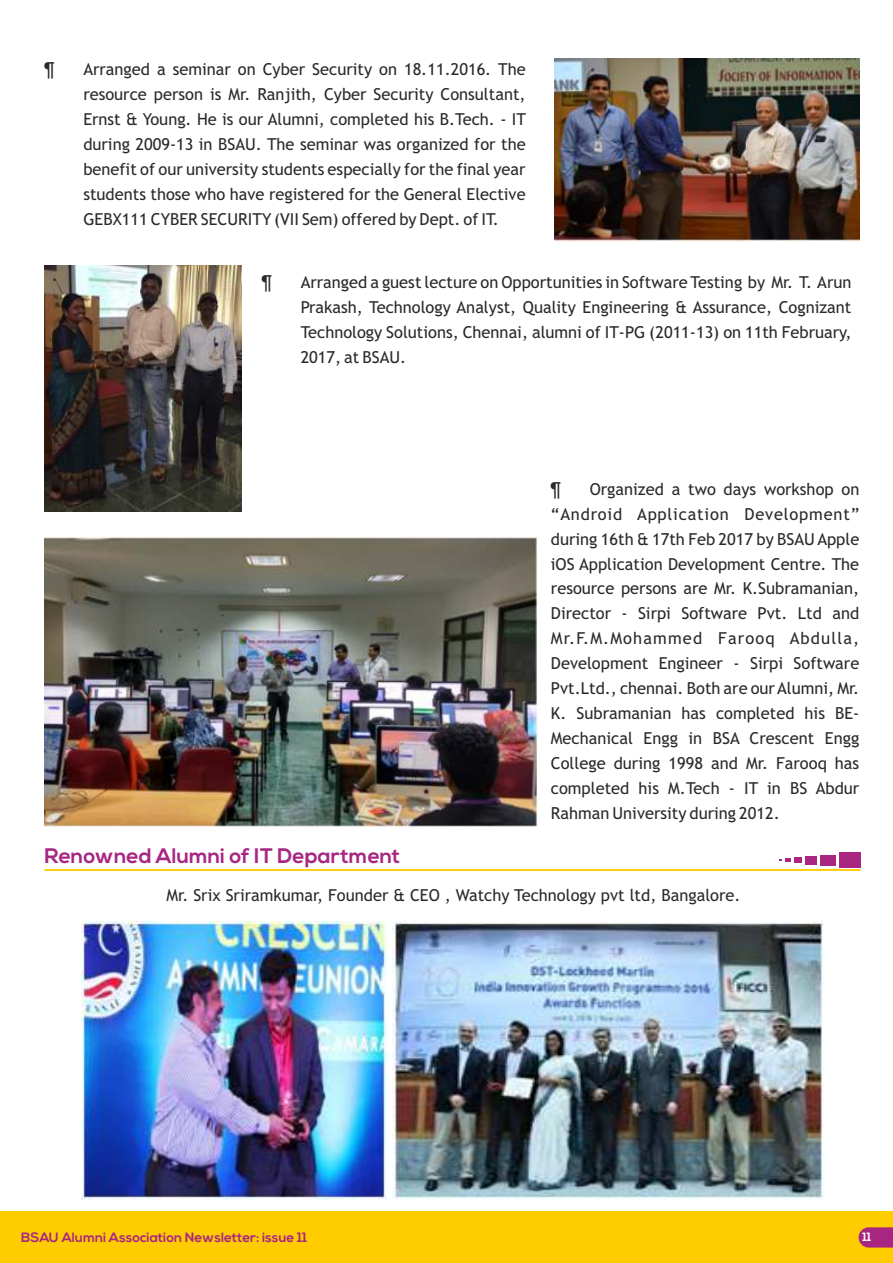
<style>
.page{position:relative;width:893px;height:1263px;background:#fff}
.page>*{position:absolute;margin:0;border:0;box-sizing:border-box;transform-origin:0 0}
.t1{font:700 21px "Nexa";color:#a82682}
.t2{font:16.5px/24.9px "Trebuchet MS";color:#2b2929;text-align:justify}
.t3{font:700 13.5px "Nexa";color:#a82682}
.t4{font:700 12px "Nexa";color:#fff}
</style>
<div class="page">
<img style="left:555px;top:59px;width:304px;height:182px">
<img style="left:45px;top:265px;width:197px;height:246px">
<img style="left:45px;top:536px;width:492px;height:291px">
<hr style="left:45px;top:869px;width:815px;height:2px;background:#fc0">
<div style="left:839px;top:852px;width:21px;height:16px;background:#a82682"></div>
<div style="left:820px;top:855px;width:15px;height:11px;background:#a82682"></div>
<div style="left:805px;top:856px;width:11px;height:8px;background:#a82682"></div>
<div style="left:794px;top:858px;width:8px;height:5px;background:#a82682"></div>
<svg style="left:780px;top:858px;width:11px;height:4px"></svg>
<img style="left:81px;top:922px;width:305px;height:277px">
<img style="left:393px;top:922px;width:431px;height:277px">
<div style="left:0;top:1212px;width:893px;height:51px;background:#fc0"></div>
<svg style="left:859px;top:1227px;width:34px;height:20px"></svg>
<p class="t2" style="left:83px;top:58px;width:444px">Arranged a seminar on Cyber Security on 18.11.2016. The resource person is Mr. Ranjith, Cyber Security Consultant, Ernst &amp; Young. He is our Alumni, completed his B.Tech. - IT during 2009-13 in BSAU. The seminar was organized for the benefit of our university students especially for the final year students those who have registered for the General Elective GEBX111 CYBER SECURITY (VII Sem) offered by Dept. of IT.</p>
<p class="t2" style="left:301px;top:271px;width:552px">Arranged a guest lecture on Opportunities in Software Testing by Mr. T. Arun Prakash, Technology Analyst, Quality Engineering &amp; Assurance, Cognizant Technology Solutions, Chennai, alumni of IT-PG (2011-13) on 11th February, 2017, at BSAU.</p>
<p class="t1" style="left:45px;top:848px;width:357px">Renowned Alumni of IT Department</p>
<p class="t2" style="left:551px;top:478px;width:310px;text-indent:39px">Organized a two days workshop on “Android Application Development” during 16th &amp; 17th Feb 2017 by BSAU Apple iOS Application Development Centre. The resource persons are Mr. K.Subramanian, Director - Sirpi Software Pvt. Ltd and Mr.F.M.Mohammed Farooq Abdulla, Development Engineer - Sirpi Software Pvt.Ltd., chennai. Both are our Alumni, Mr.<br>K. Subramanian has completed his BE-Mechanical Engg in BSA Crescent Engg College during 1998 and Mr. Farooq has completed his M.Tech - IT in BS Abdur Rahman University during 2012.</p>
<p class="t2" style="left:166px;top:884px;width:576px">Mr. Srix Sriramkumar, Founder &amp; CEO , Watchy Technology pvt ltd, Bangalore.</p>
<p class="t3" style="left:21px;top:1231px;width:288px">BSAU Alumni Association Newsletter: issue 11</p>
<p class="t4" style="left:862px;top:1232px;width:10px">11</p>
</div>
